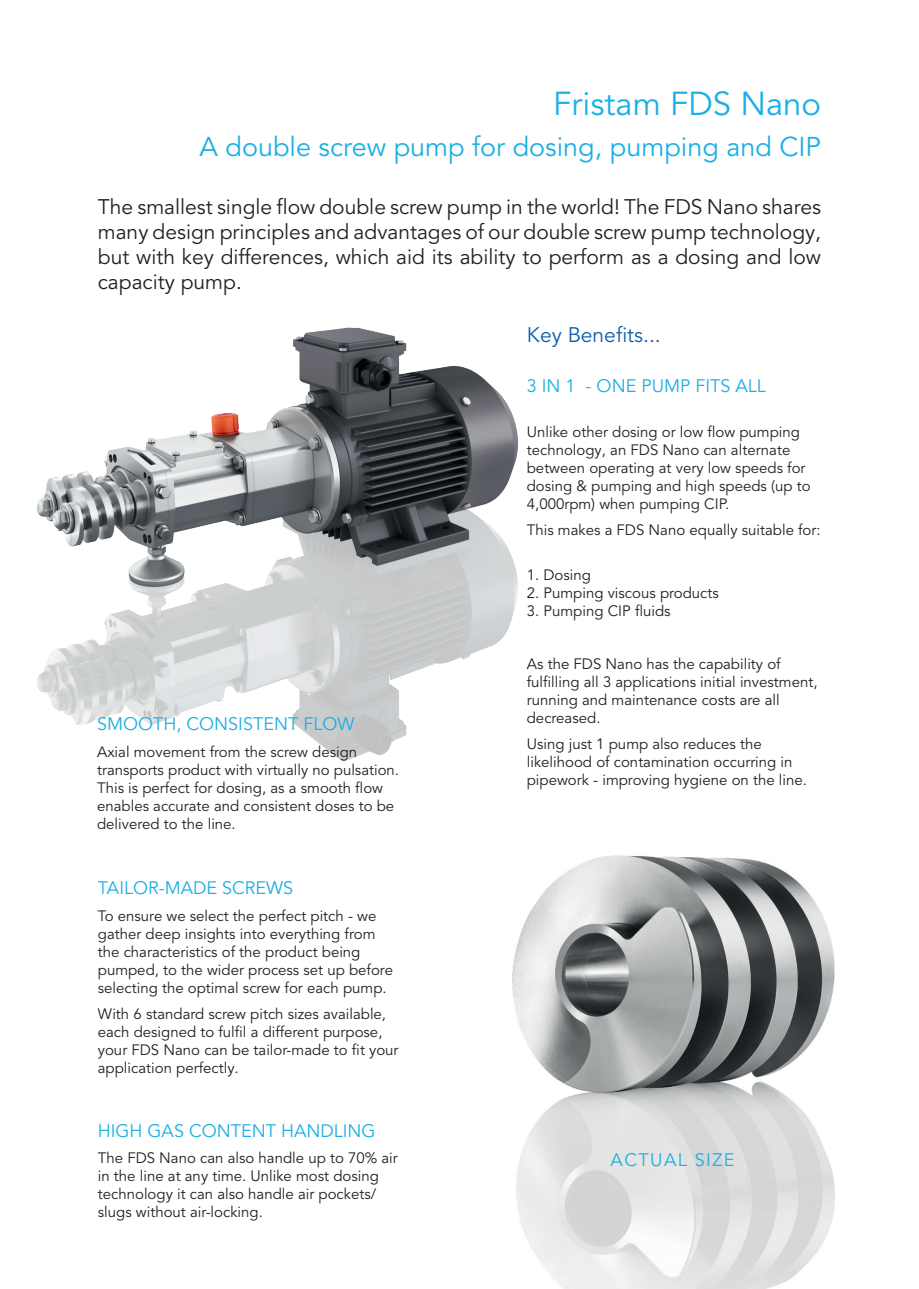
<style>
.page{position:relative;width:919px;height:1289px;background:#fff}
.page>*{position:absolute;margin:0;border:0;box-sizing:border-box;transform-origin:0 0}
.t1{font:33px "Avenir LT Pro";color:#1aafe5}
.t2{font:27px "Avenir LT Pro";color:#1aafe5}
.t3{font:21px/25.2px "Avenir LT Pro";color:#231f20;text-align:justify}
.t4{font:21px "Avenir LT Pro";color:#0e5ead}
.t5{font:18px "Avenir LT Pro";color:#1aafe5}
.t6{font:18px "Avenir LT Pro";letter-spacing:.08em;color:#1aafe5}
.t7{font:15px/18px "Avenir LT Pro";color:#231f20}
</style>
<div class="page">
<img style="left:37px;top:327px;width:482px;height:434px">
<img style="left:512px;top:855px;width:323px;height:433px">
<h1 class="t1" style="left:553px;top:84px;width:269px">Fristam FDS Nano</h1>
<h2 class="t2" style="left:199px;top:131px;width:623px">A double screw pump for dosing, pumping and CIP</h2>
<p class="t3" style="left:98px;top:194px;width:724px">The smallest single flow double screw pump in the world! The FDS Nano shares many design principles and advantages of our double screw pump technology, but with key differences, which aid its ability to perform as a dosing and low capacity pump.</p>
<p class="t5" style="left:97px;top:713px;width:259px">SMOOTH, CONSISTENT FLOW</p>
<p class="t7" style="left:97px;top:743px;width:303px">Axial movement from the screw design transports product with virtually no pulsation.<br>This is perfect for dosing, as a smooth flow enables accurate and consistent doses to be delivered to the line.</p>
<p class="t5" style="left:98px;top:877px;width:197px">TAILOR-MADE SCREWS</p>
<p class="t7" style="left:98px;top:906px;width:297px">To ensure we select the perfect pitch - we gather deep insights into everything from the characteristics of the product being pumped, to the wider process set up before selecting the optimal screw for each pump.</p>
<p class="t7" style="left:98px;top:1005px;width:302px">With 6 standard screw pitch sizes available, each designed to fulfil a different purpose, your FDS Nano can be tailor-made to fit your application perfectly.</p>
<p class="t5" style="left:98px;top:1119px;width:279px">HIGH GAS CONTENT HANDLING</p>
<p class="t7" style="left:98px;top:1149px;width:301px">The FDS Nano can also handle up to 70% air in the line at any time. Unlike most dosing technology it can also handle air pockets/ slugs without air-locking.</p>
<h3 class="t4" style="left:526px;top:322px;width:135px">Key Benefits...</h3>
<p class="t5" style="left:526px;top:375px;width:240px">3 IN 1 - ONE PUMP FITS ALL</p>
<p class="t7" style="left:526px;top:423px;width:285px">Unlike other dosing or low flow pumping technology, an FDS Nano can alternate between operating at very low speeds for dosing &amp; pumping and high speeds (up to 4,000rpm) when pumping CIP.</p>
<p class="t7" style="left:526px;top:521px;width:295px">This makes a FDS Nano equally suitable for:</p>
<p class="t7" style="left:526px;top:566px;width:66px">1. Dosing</p>
<p class="t7" style="left:526px;top:584px;width:193px">2. Pumping viscous products</p>
<p class="t7" style="left:526px;top:602px;width:145px">3. Pumping CIP fluids</p>
<p class="t7" style="left:526px;top:655px;width:292px">As the FDS Nano has the capability of fulfilling all 3 applications initial investment, running and maintenance costs are all decreased.</p>
<p class="t7" style="left:526px;top:735px;width:282px">Using just 1 pump also reduces the likelihood of contamination occurring in pipework - improving hygiene on the line.</p>
<p class="t6" style="left:610px;top:1149px;width:125px">ACTUAL SIZE</p>
</div>
